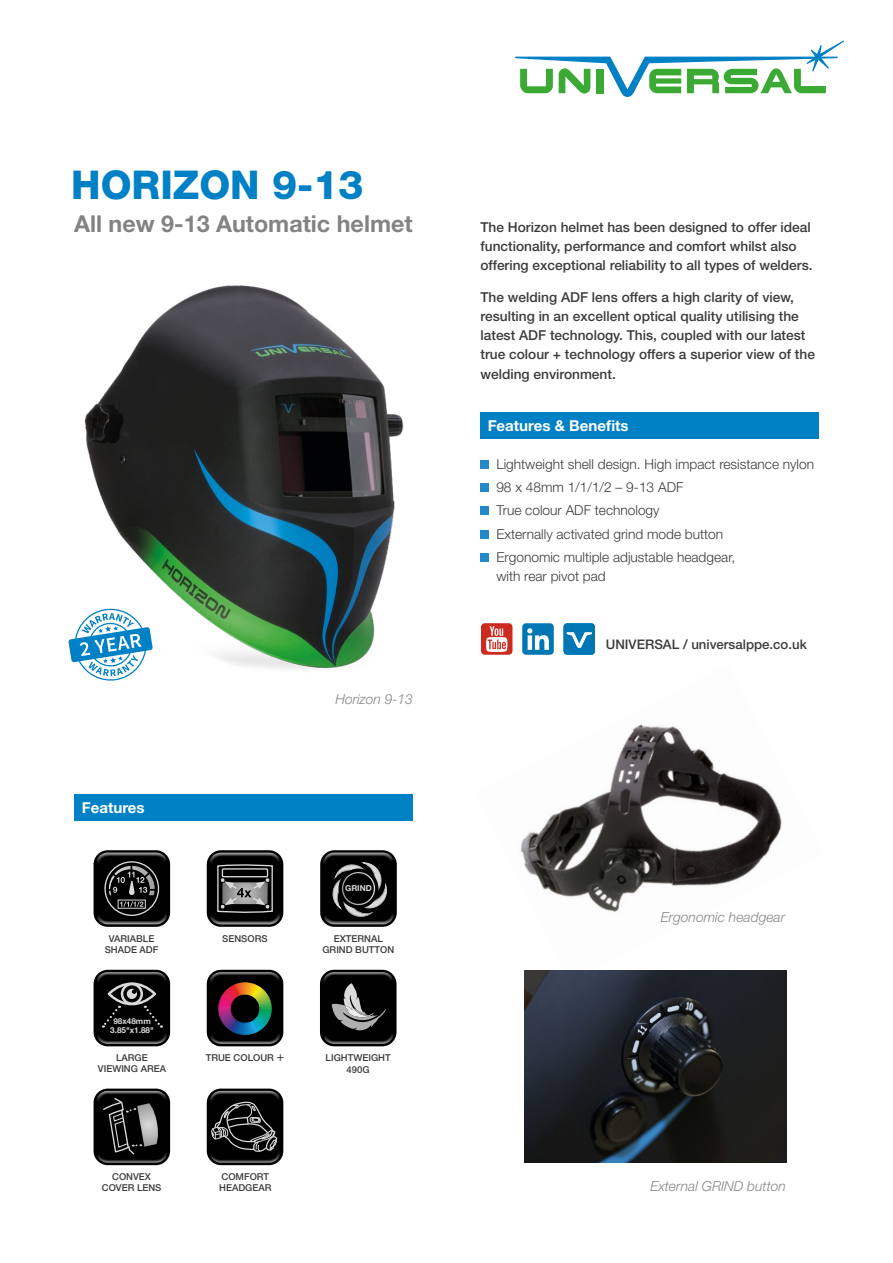
<style>
.page{position:relative;width:893px;height:1263px;background:#fff}
.page>*{position:absolute;margin:0;border:0;box-sizing:border-box;transform-origin:0 0}
.t1{font:800 39.75px "Helvetica Neue";color:#0080c5}
.t2{font:700 23.25px "Helvetica Neue";color:#838382}
.t3{font:700 15px "Helvetica Neue";color:#fff}
.t4{font:italic 300 13.8px "Helvetica Neue";color:#878787}
.t5{font:500 13.65px/19.2px "Helvetica Neue";color:#3c3c3b}
.t6{font:300 13.65px/23.1px "Helvetica Neue";color:#3c3c3b}
.t7{font:500 13.2px "Helvetica Neue";color:#3c3c3b}
.t8{font:500 9.45px/11.2px "Helvetica Neue";color:#3c3c3b;text-align:center}
.t9{font:700 8.1px/9.4px "Helvetica Neue";color:#dadada;text-align:center}
.s1{font-weight:400;font-size:13.35px}
</style>
<div class="page">
<svg style="left:515px;top:41px;width:329px;height:56px"></svg>
<img style="left:520px;top:724px;width:262px;height:258px">
<div style="left:74px;top:795px;width:338px;height:26px;background:#0080c5"></div>
<div style="left:480px;top:413px;width:339px;height:26px;background:#0080c5"></div>
<div style="left:480px;top:461px;width:9px;height:8px;background:#228acb"></div>
<div style="left:480px;top:484px;width:9px;height:8px;background:#228acb"></div>
<div style="left:480px;top:507px;width:9px;height:8px;background:#228acb"></div>
<div style="left:480px;top:530px;width:9px;height:8px;background:#228acb"></div>
<div style="left:480px;top:553px;width:9px;height:8px;background:#228acb"></div>
<svg style="left:522px;top:623px;width:32px;height:32px"></svg>
<svg style="left:481px;top:623px;width:31px;height:32px"></svg>
<svg style="left:563px;top:623px;width:32px;height:32px"></svg>
<img style="left:84px;top:285px;width:320px;height:384px">
<svg style="left:68px;top:607px;width:85px;height:74px"></svg>
<div style="left:205px;top:849px;width:80px;height:63px;background:#fff;opacity:.75"></div>
<div style="left:205px;top:861px;width:80px;height:65px;background:#000;opacity:.75"></div>
<div style="left:92px;top:849px;width:80px;height:63px;background:#fff;opacity:.75"></div>
<div style="left:92px;top:860px;width:80px;height:66px;background:#000;opacity:.75"></div>
<svg style="left:96px;top:865px;width:72px;height:59px;background:#272727"></svg>
<div style="left:205px;top:980px;width:80px;height:66px;background:#000;opacity:.75"></div>
<div style="left:205px;top:1099px;width:80px;height:65px;background:#000;opacity:.75"></div>
<svg style="left:209px;top:864px;width:72px;height:302px"></svg>
<div style="left:92px;top:1087px;width:80px;height:63px;background:#fff;opacity:.75"></div>
<div style="left:92px;top:1099px;width:80px;height:65px;background:#000;opacity:.75"></div>
<svg style="left:96px;top:1096px;width:72px;height:70px;background:#2c2c2c"></svg>
<div style="left:92px;top:968px;width:80px;height:63px;background:#fff;opacity:.75"></div>
<div style="left:92px;top:980px;width:80px;height:66px;background:#000;opacity:.75"></div>
<svg style="left:96px;top:982px;width:72px;height:62px;background:#1d1d1d"></svg>
<div style="left:318px;top:968px;width:80px;height:63px;background:#fff;opacity:.75"></div>
<div style="left:318px;top:980px;width:80px;height:66px;background:#000;opacity:.75"></div>
<svg style="left:322px;top:983px;width:72px;height:61px;background:#2e2e2e"></svg>
<div style="left:319px;top:849px;width:79px;height:63px;background:#fff;opacity:.75"></div>
<div style="left:319px;top:860px;width:79px;height:66px;background:#000;opacity:.75"></div>
<svg style="left:323px;top:861px;width:71px;height:63px;background:#2f2f2f"></svg>
<div style="left:338px;top:868px;width:40px;height:40px;background:#000;border-radius:50%"></div>
<div style="left:342px;top:872px;width:33px;height:33px;border:1px solid #fff;border-radius:50%"></div>
<img style="left:525px;top:970px;width:262px;height:192px">
<h1 class="t1" style="left:71px;top:161px;width:294px">HORIZON 9-13</h1>
<h2 class="t2" style="left:74px;top:209px;width:340px">All new 9-13 Automatic helmet</h2>
<p class="t3" style="left:82px;top:798px;width:64px">Features</p>
<p class="t8" style="left:109px;top:933px;width:47px">VARIABLE</p>
<p class="t8" style="left:222px;top:933px;width:47px">SENSORS</p>
<p class="t8" style="left:105px;top:944px;width:55px">SHADE ADF</p>
<p class="t4" style="left:335px;top:691px;width:79px">Horizon 9-13</p>
<p class="t9" style="left:345px;top:884px;width:28px">GRIND</p>
<p class="t8" style="left:322px;top:933px;width:73px">EXTERNAL<br>GRIND BUTTON</p>
<p class="t9" style="left:110px;top:1016px;width:45px">98x48mm<br>3.85"x1.88"</p>
<p class="t8" style="left:98px;top:1052px;width:70px">LARGE<br>VIEWING AREA</p>
<p class="t8" style="left:326px;top:1051px;width:67px;line-height:12.1px">LIGHTWEIGHT<br>490G</p>
<p class="t8" style="left:206px;top:1052px;width:80px">TRUE COLOUR <span class="s1">+</span></p>
<p class="t8" style="left:102px;top:1170px;width:61px">CONVEX<br>COVER LENS</p>
<p class="t8" style="left:219px;top:1170px;width:54px;text-align:left">COMFORT<br>HEADGEAR</p>
<p class="t5" style="left:480px;top:217px;width:334px">The Horizon helmet has been designed to offer ideal functionality, performance and comfort whilst also offering exceptional reliability to all types of welders.</p>
<p class="t5" style="left:480px;top:287px;width:336px">The welding ADF lens offers a high clarity of view, resulting in an excellent optical quality utilising the latest ADF technology. This, coupled with our latest true colour + technology offers a superior view of the welding environment.</p>
<p class="t3" style="left:488px;top:416px;width:142px">Features &amp; Benefits</p>
<p class="t6" style="left:496px;top:453px;width:319px">Lightweight shell design. High impact resistance nylon 98 x 48mm 1/1/1/2 – 9-13 ADF<br>True colour ADF technology<br>Externally activated grind mode button<br>Ergonomic multiple adjustable headgear,</p>
<p class="t6" style="left:496px;top:564px;width:111px">with rear pivot pad</p>
<p class="t7" style="left:606px;top:637px;width:202px">UNIVERSAL / universalppe.co.uk</p>
<p class="t4" style="left:661px;top:909px;width:126px">Ergonomic headgear</p>
<p class="t4" style="left:650px;top:1177px;width:137px">External GRIND button</p>
</div>
